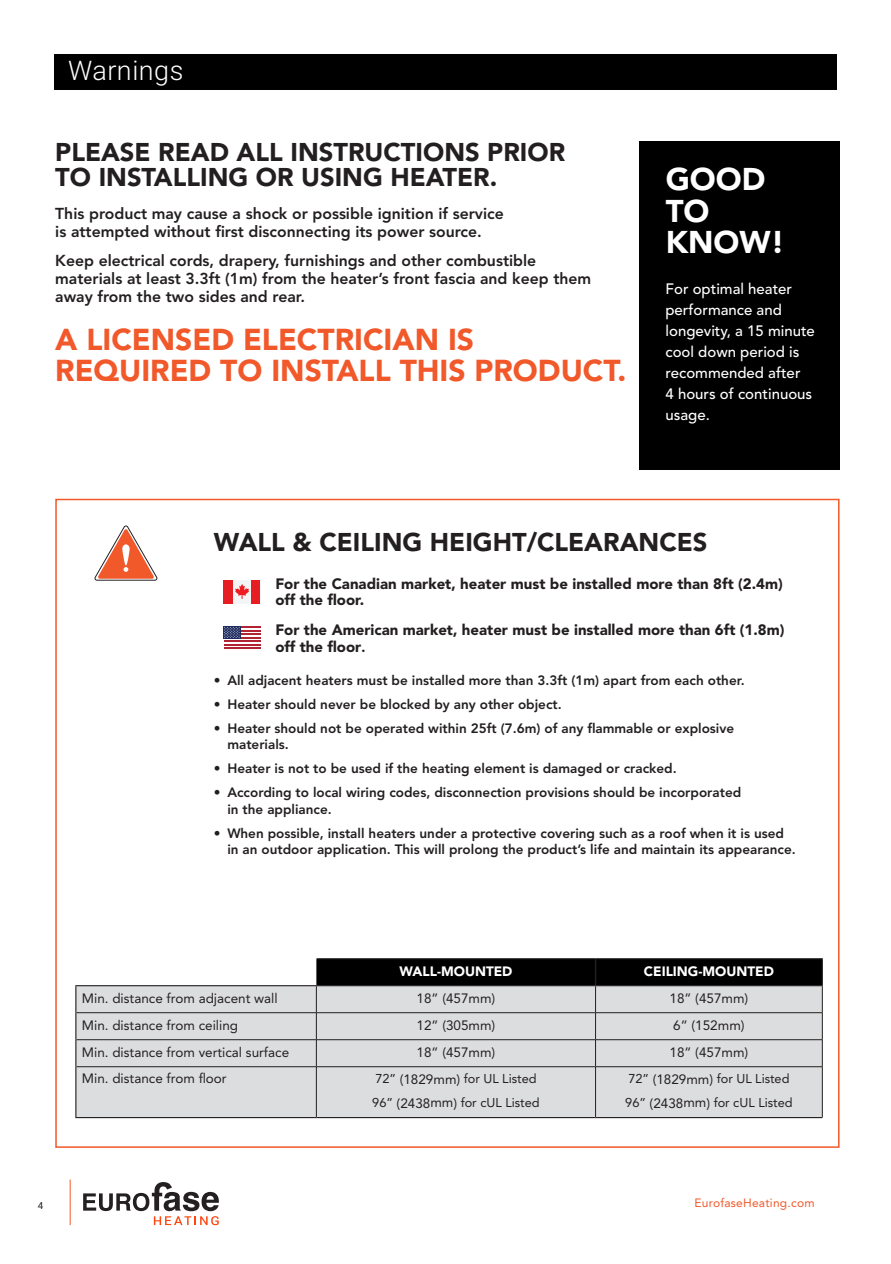
<style>
.page{position:relative;width:891px;height:1264px;background:#fff}
.page>*{position:absolute;margin:0;border:0;box-sizing:border-box;transform-origin:0 0}
.t1{font:900 31.2px "Avenir LT Std";color:#fff}
.t2{font:900 30px "Avenir LT Std";color:#f1582a}
.t3{font:300 27px "Roboto";letter-spacing:.02em;color:#fff}
.t4{font:900 25.5px/25.5px "Avenir LT Std";color:#231f20}
.t5{font:800 15.75px/18px "Avenir LT Std";color:#231f20}
.t6{font:900 15px/16.5px "Avenir LT Std";color:#231f20}
.t7{font:500 15px/21px "Avenir LT Std";color:#fff}
.t8{font:800 13.5px/16.5px "Avenir LT Std";color:#231f20}
.t9{font:13.5px "Avenir LT Std";color:#231f20}
.t10{font:900 13.5px "Avenir LT Std";color:#fff}
.t11{font:12.75px "Avenir LT Std";color:#231f20}
.t12{font:12px "Avenir LT Std";letter-spacing:.02em;color:#f1582a}
.t13{font:9.75px "Roboto";color:#231f20}
.s1{font-size:13.5px}
</style>
<div class="page">
<hr style="left:70px;top:1179px;width:1px;height:46px;background:#f1592a">
<svg style="left:83px;top:1182px;width:136px;height:43px"></svg>
<div style="left:54px;top:54px;width:783px;height:35px;background:#000"></div>
<div style="left:224px;top:580px;width:36px;height:23px;background:#f4f5f6"></div>
<div style="left:252px;top:580px;width:8px;height:23px;background:#e61e24"></div>
<div style="left:224px;top:580px;width:9px;height:23px;background:#e61e24"></div>
<svg style="left:235px;top:584px;width:14px;height:15px"></svg>
<svg style="left:224px;top:626px;width:36px;height:23px"></svg>
<div style="left:76px;top:986px;width:746px;height:131px;background:#dcdddf"></div>
<hr style="left:76px;top:1012px;width:240px;height:1px;background:#231f20">
<hr style="left:76px;top:1039px;width:240px;height:1px;background:#231f20">
<hr style="left:316px;top:1067px;width:1px;height:50px;background:#231f20">
<hr style="left:595px;top:1067px;width:1px;height:50px;background:#231f20">
<hr style="left:822px;top:1066px;width:1px;height:51px;background:#231f20">
<svg style="left:316px;top:958px;width:507px;height:108px;background:#9e9fa0"></svg>
<hr style="left:76px;top:1066px;width:240px;height:1px;background:#231f20">
<hr style="left:316px;top:1066px;width:280px;height:1px;background:#231f20">
<hr style="left:596px;top:1066px;width:226px;height:1px;background:#231f20">
<hr style="left:75px;top:985px;width:241px;height:1px;background:#231f20">
<hr style="left:316px;top:985px;width:280px;height:1px;background:#231f20">
<hr style="left:596px;top:985px;width:227px;height:1px;background:#231f20">
<svg style="left:75px;top:985px;width:1px;height:81px"></svg>
<hr style="left:75px;top:1066px;width:1px;height:51px;background:#231f20">
<hr style="left:75px;top:1117px;width:241px;height:1px;background:#231f20">
<hr style="left:316px;top:1117px;width:280px;height:1px;background:#231f20">
<hr style="left:596px;top:1117px;width:227px;height:1px;background:#231f20">
<div style="left:639px;top:141px;width:201px;height:329px;background:#000"></div>
<svg style="left:94px;top:525px;width:63px;height:56px"></svg>
<p class="t3" style="left:68px;top:52px;width:117px">Warnings</p>
<p class="t4" style="left:55px;top:139px;width:511px">PLEASE READ ALL INSTRUCTIONS PRIOR<br>TO INSTALLING OR USING HEATER.</p>
<p class="t5" style="left:55px;top:205px;width:450px">This product may cause a shock or possible ignition if service</p>
<p class="t5" style="left:55px;top:223px;width:428px">is attempted without first disconnecting its power source.</p>
<p class="t5" style="left:55px;top:251px;width:483px">Keep electrical cords, drapery, furnishings and other combustible</p>
<p class="t5" style="left:55px;top:269px;width:537px">materials at least 3.3ft (1m) from the heater’s front fascia and keep them away from the two sides and rear.</p>
<p class="t2" style="left:55px;top:321px;width:420px">A LICENSED ELECTRICIAN IS</p>
<p class="t2" style="left:55px;top:352px;width:572px">REQUIRED TO INSTALL THIS PRODUCT.</p>
<p class="t1" style="left:666px;top:161px;width:101px">GOOD</p>
<p class="t1" style="left:666px;top:192px;width:45px">TO</p>
<p class="t1" style="left:666px;top:223px;width:120px">KNOW!</p>
<p class="t7" style="left:665px;top:278px;width:151px">For optimal heater performance and longevity, a 15 minute cool down period is recommended after<br>4 hours of continuous usage.</p>
<p class="t4" style="left:214px;top:529px;width:495px">WALL &amp; CEILING HEIGHT/CLEARANCES</p>
<p class="t6" style="left:275px;top:575px;width:509px">For the Canadian market, heater must be installed more than 8ft (2.4m) off the floor.</p>
<p class="t6" style="left:275px;top:622px;width:511px">For the American market, heater must be installed more than 6ft (1.8m) off the floor<span class="s1">.</span></p>
<p class="t8" style="left:214px;top:672px;width:532px">• All adjacent heaters must be installed more than 3.3ft (1m) apart from each other.</p>
<p class="t8" style="left:214px;top:696px;width:349px">• Heater should never be blocked by any other object.</p>
<p class="t8" style="left:227px;top:720px;width:508px;text-indent:-14px">• Heater should not be operated within 25ft (7.6m) of any flammable or explosive materials.</p>
<p class="t8" style="left:214px;top:760px;width:464px">• Heater is not to be used if the heating element is damaged or cracked.</p>
<p class="t8" style="left:227px;top:784px;width:515px;text-indent:-14px">• According to local wiring codes, disconnection provisions should be incorporated in the appliance.</p>
<p class="t8" style="left:214px;top:825px;width:572px">• When possible, install heaters under a protective covering such as a roof when it is used</p>
<p class="t8" style="left:227px;top:841px;width:570px">in an outdoor application. This will prolong the product’s life and maintain its appearance.</p>
<p class="t10" style="left:399px;top:963px;width:115px">WALL-MOUNTED</p>
<p class="t10" style="left:644px;top:963px;width:131px">CEILING-MOUNTED</p>
<p class="t9" style="left:82px;top:991px;width:197px">Min. distance from adjacent wall</p>
<p class="t9" style="left:417px;top:991px;width:80px">18” (457mm)</p>
<p class="t9" style="left:670px;top:991px;width:80px">18” (457mm)</p>
<p class="t9" style="left:82px;top:1018px;width:158px">Min. distance from ceiling</p>
<p class="t9" style="left:417px;top:1018px;width:80px">12” (305mm)</p>
<p class="t9" style="left:673px;top:1018px;width:73px">6” (152mm)</p>
<p class="t9" style="left:82px;top:1045px;width:209px">Min. distance from vertical surface</p>
<p class="t9" style="left:417px;top:1045px;width:80px">18” (457mm)</p>
<p class="t9" style="left:670px;top:1045px;width:80px">18” (457mm)</p>
<p class="t9" style="left:82px;top:1070px;width:146px">Min. distance from floor</p>
<p class="t11" style="left:375px;top:1071px;width:163px">72” <span class="s1">(1829mm)</span> for UL Listed</p>
<p class="t11" style="left:372px;top:1095px;width:169px">96” <span class="s1">(2438mm)</span> for cUL Listed</p>
<p class="t11" style="left:628px;top:1071px;width:163px">72” <span class="s1">(1829mm)</span> for UL Listed</p>
<p class="t11" style="left:625px;top:1095px;width:169px">96” <span class="s1">(2438mm)</span> for cUL Listed</p>
<p class="t13" style="left:38px;top:1198px;width:7px">4</p>
<p class="t12" style="left:695px;top:1195px;width:122px">EurofaseHeating.com</p>
</div>
